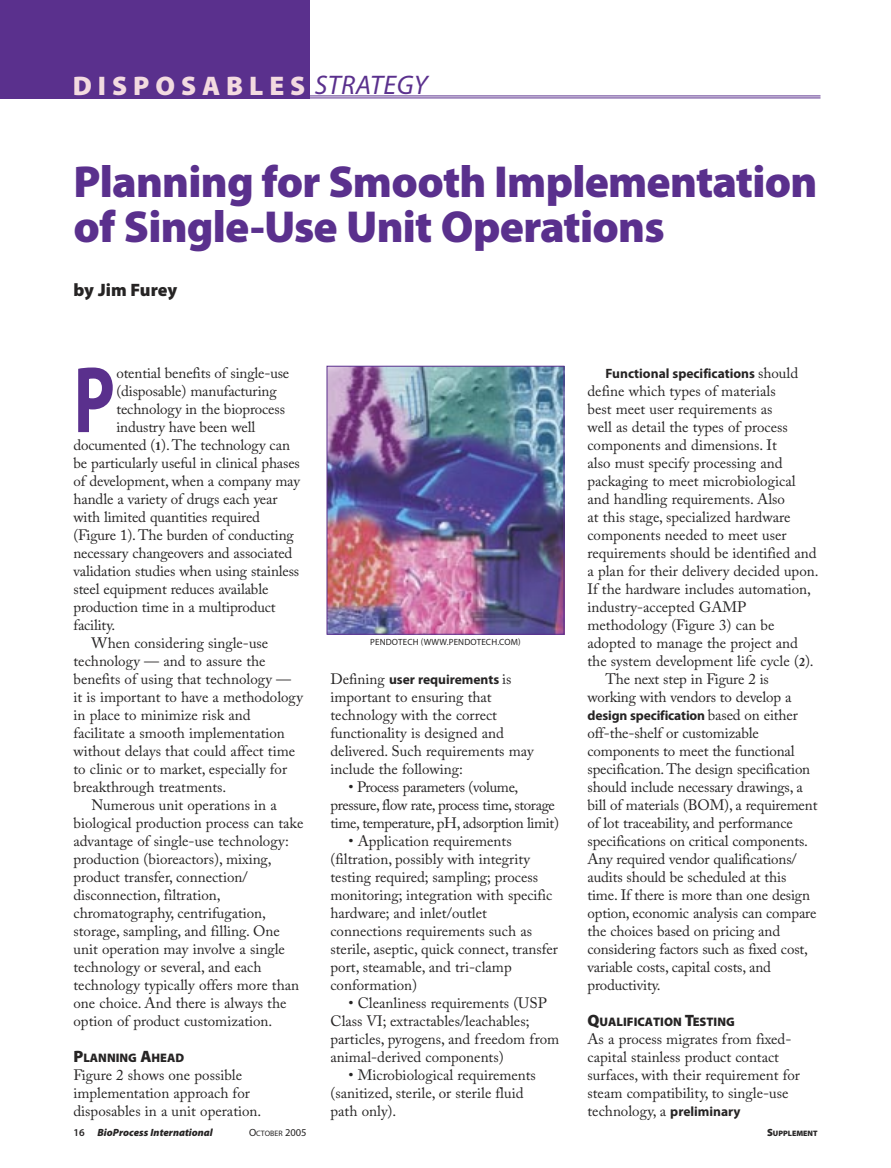
<style>
.page{position:relative;width:891px;height:1168px;background:#fff}
.page>*{position:absolute;margin:0;border:0;box-sizing:border-box;transform-origin:0 0}
.Body_1_w_dropcap{font:700 95.1px "Myriad Pro";color:#5a308d;scale:.75 1}
.t1{font:900 45px/45px "Myriad Pro";letter-spacing:-.015em;color:#5a308d}
.t2{font:900 27px "Myriad Pro";letter-spacing:.22em;color:#f3dae0}
.Byline{font:900 18px "Myriad Pro";letter-spacing:-.01em;color:#262424}
.Body_w_indent{font:15px/18px "Adobe Caslon Pro";color:#262424}
.Body_1_w_dropcap-2{font:15px "Adobe Caslon Pro";letter-spacing:-.01em;color:#262424}
.Body_1__no_indent{font:15px/18px "Adobe Caslon Pro";color:#262424}
.Body_w_indent-2{font:15px/18px "Adobe Caslon Pro";letter-spacing:-.025em;color:#262424}
.Body_w_indent-3{font:700 13.5px "Myriad Pro";color:#262424}
.Body_1__no_indent-2{font:700 13.5px "Myriad Pro";color:#262424}
.A-head{font:900 12.3px "Myriad Pro";color:#262424}
.t3{font:italic 900 10.5px "Myriad Pro";color:#262424}
.Caption__Figure_Table{font:9px "Myriad Pro";letter-spacing:.02em;color:#262424}
.t4{font:7.8px "Myriad Pro";color:#262424}
.t5{font:900 7.8px "Myriad Pro";color:#262424}
.s1{font-weight:400;font-style:italic;color:#5a308d}
.s2{font-weight:700;font-size:12px}
.s3{font-size:16.5px}
.s4{font-family:"Adobe Caslon Pro";font-weight:400;font-size:15px}
.s5{font-family:"Myriad Pro";font-weight:700;font-size:13.5px}
.s6{font-weight:600;font-style:normal}
.s7{font-size:10.5px}
</style>
<div class="page">
<div style="left:0;top:0;width:310px;height:99px;background:#5a308d"></div>
<hr style="left:309px;top:95px;width:512px;height:1px;background:#5a308d">
<hr style="left:309px;top:97px;width:512px;height:1px;background:#5a308d">
<img style="left:329px;top:368px;width:233px;height:264px">
<div style="left:327px;top:366px;width:237px;height:268px;border:1px solid #5a308d"></div>
<p class="t2" style="left:73px;top:70px;width:357px">DISPOSABLES <span class="s1">STRATEGY</span></p>
<p class="t1" style="left:74px;top:160px;width:746px">Planning for Smooth Implementation of Single-Use Unit Operations</p>
<p class="Byline" style="left:74px;top:280px;width:105px">by Jim Furey</p>
<p class="Body_1_w_dropcap" style="left:74px;top:347px;width:57px">P</p>
<p class="Body_1_w_dropcap-2" style="left:116px;top:364px;width:174px">otential benefits of single-use</p>
<p class="Body_1_w_dropcap-2" style="left:116px;top:382px;width:162px">(disposable) manufacturing</p>
<p class="Body_1_w_dropcap-2" style="left:116px;top:400px;width:170px">technology in the bioprocess</p>
<p class="Body_1_w_dropcap-2" style="left:116px;top:418px;width:140px">industry have been well</p>
<p class="Body_1_w_dropcap-2" style="left:74px;top:436px;width:218px">documented (<span class="s2">1</span>). The technology can</p>
<p class="Body_1_w_dropcap-2" style="left:74px;top:454px;width:228px">be particularly useful in clinical phases</p>
<p class="Body_1_w_dropcap-2" style="left:74px;top:472px;width:228px">of development, when a company may</p>
<p class="Body_1_w_dropcap-2" style="left:74px;top:490px;width:206px">handle a variety of drugs each year</p>
<p class="Body_1_w_dropcap-2" style="left:74px;top:508px;width:188px">with limited quantities required</p>
<p class="Body_1_w_dropcap-2" style="left:74px;top:526px;width:222px">(Figure 1). The burden of conducting</p>
<p class="Body_1_w_dropcap-2" style="left:74px;top:544px;width:220px">necessary changeovers and associated</p>
<p class="Body_1_w_dropcap-2" style="left:74px;top:562px;width:227px">validation studies when using stainless</p>
<p class="Body_1_w_dropcap-2" style="left:74px;top:580px;width:196px">steel equipment reduces available</p>
<p class="Body_1_w_dropcap-2" style="left:74px;top:598px;width:204px">production time in a multiproduct</p>
<p class="Body_1_w_dropcap-2" style="left:74px;top:616px;width:43px">facility.</p>
<p class="Body_w_indent" style="left:74px;top:634px;width:231px;text-indent:18px">When considering single-use technology — and to assure the benefits of using that technology — it is important to have a methodology in place to minimize risk and facilitate a smooth implementation without delays that could affect time to clinic or to market, especially for breakthrough treatments.</p>
<p class="Body_w_indent" style="left:74px;top:796px;width:231px;text-indent:18px">Numerous unit operations in a biological production process can take advantage of single-use technology: production (bioreactors), mixing, product transfer, connection/ disconnection, filtration, chromatography, centrifugation, storage, sampling, and filling. One unit operation may involve a single technology or several, and each technology typically offers more than one choice. And there is always the option of product customization.</p>
<p class="A-head" style="left:74px;top:1051px;width:112px"><span class="s3">P</span>LANNING <span class="s3">A</span>HEAD</p>
<p class="Body_1__no_indent" style="left:74px;top:1066px;width:189px">Figure 2 shows one possible implementation approach for disposables in a unit operation.</p>
<p class="Caption__Figure_Table" style="left:370px;top:637px;width:152px">PENDOTECH (WWW.PENDOTECH.COM)</p>
<p class="Body_1__no_indent-2" style="left:330px;top:672px;width:183px"><span class="s4">Defining</span> user requirements <span class="s4">is</span></p>
<p class="Body_1__no_indent" style="left:330px;top:688px;width:205px">important to ensuring that technology with the correct functionality is designed and delivered. Such requirements may include the following:</p>
<p class="Body_w_indent-2" style="left:330px;top:778px;width:230px;text-indent:18px">• Process parameters (volume, pressure, flow rate, process time, storage time, temperature, pH, adsorption limit)</p>
<p class="Body_w_indent" style="left:330px;top:832px;width:229px;text-indent:18px">• Application requirements (filtration, possibly with integrity testing required; sampling; process monitoring; integration with specific hardware; and inlet/outlet connections requirements such as sterile, aseptic, quick connect, transfer port, steamable, and tri-clamp conformation)</p>
<p class="Body_w_indent" style="left:330px;top:994px;width:230px;text-indent:18px">• Cleanliness requirements (USP Class VI; extractables/leachables; particles, pyrogens, and freedom from animal-derived components)</p>
<p class="Body_w_indent" style="left:330px;top:1066px;width:207px;text-indent:18px">• Microbiological requirements (sanitized, sterile, or sterile fluid path only).</p>
<p class="Body_w_indent-3" style="left:605px;top:366px;width:194px">Functional specifications <span class="s4">should</span></p>
<p class="Body_w_indent" style="left:587px;top:382px;width:233px">define which types of materials<br>best meet user requirements as<br>well as detail the types of process components and dimensions. It<br>also must specify processing and packaging to meet microbiological and handling requirements. Also<br>at this stage, specialized hardware components needed to meet user requirements should be identified and a plan for their delivery decided upon.<br>If the hardware includes automation, industry-accepted GAMP methodology (Figure 3) can be adopted to manage the project and the system development life cycle (<span class="s2">2</span>).</p>
<p class="Body_w_indent" style="left:587px;top:670px;width:206px;text-align:center">The next step in Figure 2 is working with vendors to develop a</p>
<p class="Body_w_indent-3" style="left:587px;top:708px;width:212px">design specification <span class="s4">based on either</span></p>
<p class="Body_w_indent" style="left:587px;top:724px;width:231px">off-the-shelf or customizable components to meet the functional specification. The design specification should include necessary drawings, a bill of materials (BOM), a requirement of lot traceability, and performance specifications on critical components.<br>Any required vendor qualifications/ audits should be scheduled at this time. If there is more than one design option, economic analysis can compare the choices based on pricing and considering factors such as fixed cost, variable costs, capital costs, and productivity.</p>
<p class="A-head" style="left:587px;top:1015px;width:149px"><span class="s3">Q</span>UALIFICATION <span class="s3">T</span>ESTING</p>
<p class="Body_1__no_indent" style="left:587px;top:1030px;width:214px">As a process migrates from fixed&shy;capital stainless product contact surfaces, with their requirement for steam compatibility, to single-use technology, a <span class="s5">preliminary</span></p>
<p class="t3" style="left:74px;top:1127px;width:141px"><span class="s6">16</span> BioProcess International</p>
<p class="t4" style="left:249px;top:1129px;width:59px"><span class="s7">O</span>CTOBER <span class="s7">2005</span></p>
<p class="t5" style="left:767px;top:1129px;width:52px"><span class="s7">S</span>UPPLEMENT</p>
</div>
